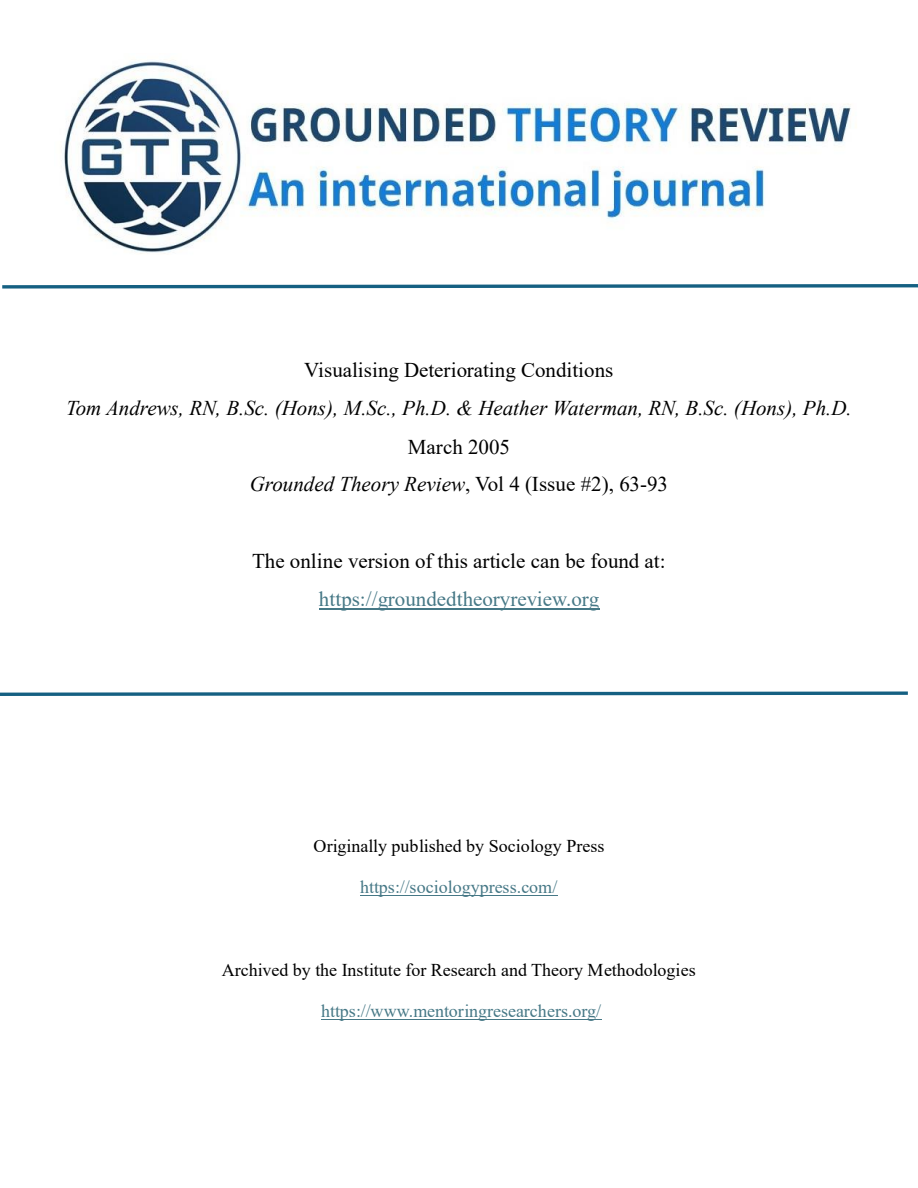
<style>
.page{position:relative;width:918px;height:1188px;background:#fff}
.page>*{position:absolute;margin:0;border:0;box-sizing:border-box;transform-origin:0 0}
.t1{font:21px/37.8px "Times New Roman";color:#000;text-align:center}
.t2{font:italic 21px "Times New Roman";color:#000}
.t3{font:21px "Times New Roman";color:#467886}
.t4{font:18px "Times New Roman";color:#000}
.t5{font:18px "Times New Roman";color:#467886}
.s1{font-style:italic}
</style>
<div class="page">
<hr style="left:319px;top:608px;width:281px;height:1px;background:#467886">
<hr style="left:360px;top:895px;width:198px;height:1px;background:#467886">
<hr style="left:321px;top:1019px;width:280px;height:1px;background:#467886">
<img style="left:63px;top:61px;width:793px;height:193px">
<svg style="left:2px;top:284px;width:916px;height:5px"></svg>
<svg style="left:0;top:691px;width:908px;height:5px"></svg>
<p class="t1" style="left:304px;top:351px;width:311px">Visualising Deteriorating Conditions</p>
<p class="t2" style="left:66px;top:397px;width:787px">Tom Andrews, RN, B.Sc. (Hons), M.Sc., Ph.D. &amp; Heather Waterman, RN, B.Sc. (Hons), Ph.D.</p>
<p class="t1" style="left:250px;top:428px;width:420px">March 2005<br><span class="s1">Grounded Theory Review</span>, Vol 4 (Issue #2), 63-93</p>
<p class="t1" style="left:252px;top:542px;width:415px">The online version of this article can be found at:</p>
<p class="t3" style="left:319px;top:587px;width:282px">https://groundedtheoryreview.org</p>
<p class="t4" style="left:314px;top:835px;width:292px">Originally published by Sociology Press</p>
<p class="t5" style="left:360px;top:877px;width:199px">https://sociologypress.com/</p>
<p class="t4" style="left:222px;top:960px;width:476px">Archived by the Institute for Research and Theory Methodologies</p>
<p class="t5" style="left:321px;top:1001px;width:282px">https://www.mentoringresearchers.org/</p>
</div>
